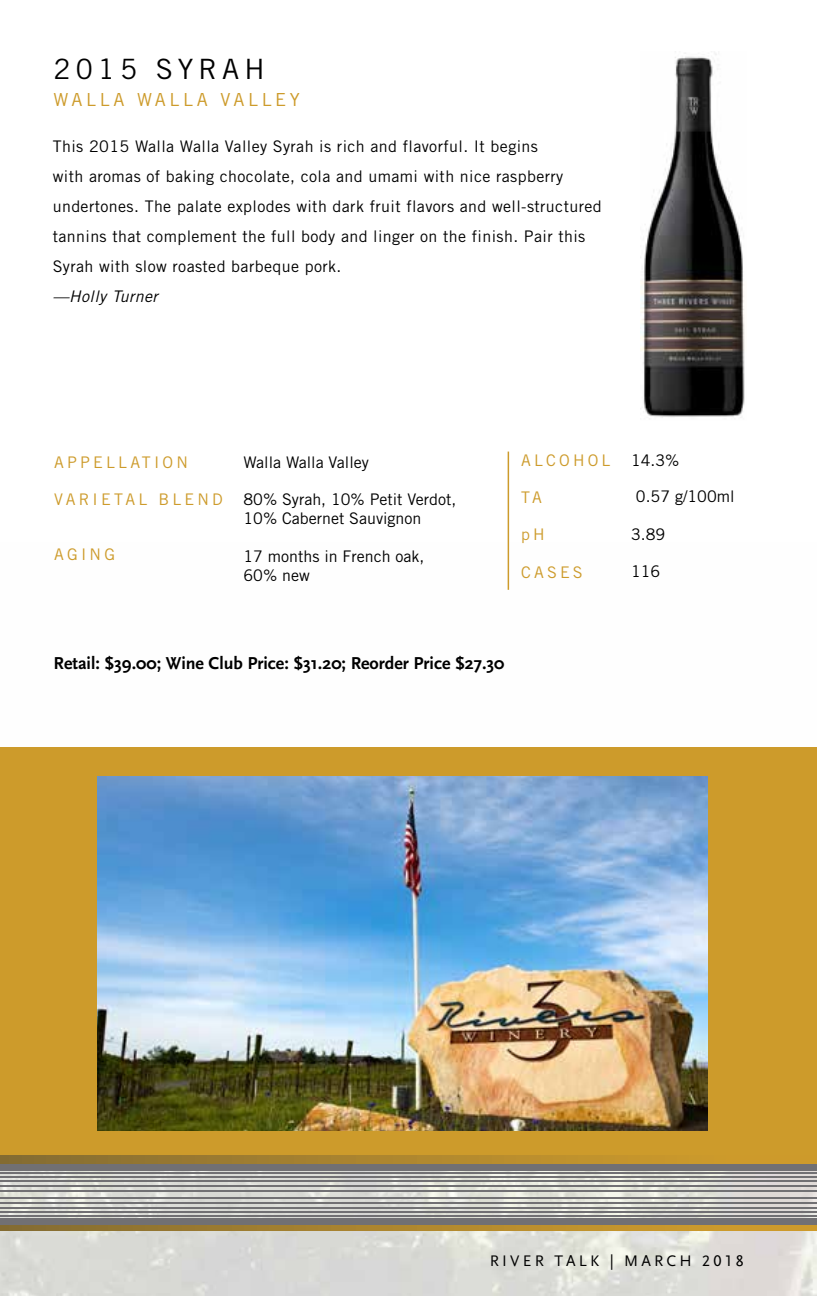
<style>
.page{position:relative;width:817px;height:1296px;background:#fff}
.page>*{position:absolute;margin:0;border:0;box-sizing:border-box;transform-origin:0 0}
.t1{font:28px "Trade Gothic LT Std";letter-spacing:.18em;color:#000}
.t2{font:700 18px "Scala Sans";color:#000}
.t3{font:18px "Trade Gothic LT Std";letter-spacing:.2em;color:#cd9b2b}
.t4{font:16px/30px "Trade Gothic LT Std";letter-spacing:.025em;color:#000}
.t5{font:16px/19.2px "Trade Gothic LT Std";color:#000}
.t6{font:16px "Trade Gothic LT Std";letter-spacing:.2em;color:#cd9b2b}
.t7{font:16px "Scala Sans LF Caps";letter-spacing:.2em;color:#000}
.t8{font:italic 16px "Trade Gothic LT Std";letter-spacing:.025em;color:#000}
</style>
<div class="page">
<img style="left:686px;top:747px;width:130px;height:549px">
<div style="left:0;top:748px;width:816px;height:418px;background:#cd9b2b"></div>
<hr style="left:0;top:1163px;width:816px;height:2px;background:#717073">
<hr style="left:0;top:1165px;width:816px;height:1px;background:#717073">
<hr style="left:0;top:1167px;width:816px;height:1px;background:#717073">
<hr style="left:0;top:1170px;width:816px;height:1px;background:#717073">
<hr style="left:0;top:1173px;width:816px;height:1px;background:#717073">
<hr style="left:0;top:1176px;width:816px;height:2px;background:#717073">
<hr style="left:0;top:1181px;width:816px;height:1px;background:#717073">
<hr style="left:0;top:1185px;width:816px;height:2px;background:#717073">
<hr style="left:0;top:1190px;width:816px;height:2px;background:#717073">
<hr style="left:0;top:1224px;width:816px;height:2px;background:#717073">
<hr style="left:0;top:1223px;width:816px;height:1px;background:#717073">
<hr style="left:0;top:1221px;width:816px;height:1px;background:#717073">
<hr style="left:0;top:1218px;width:816px;height:1px;background:#717073">
<hr style="left:0;top:1215px;width:816px;height:1px;background:#717073">
<hr style="left:0;top:1211px;width:816px;height:2px;background:#717073">
<hr style="left:0;top:1207px;width:816px;height:1px;background:#717073">
<hr style="left:0;top:1203px;width:816px;height:1px;background:#717073">
<hr style="left:0;top:1197px;width:816px;height:2px;background:#717073">
<svg style="left:0;top:1156px;width:615px;height:7px;background:#a3802f"></svg>
<svg style="left:0;top:1226px;width:816px;height:5px;background:#ad862e"></svg>
<hr style="left:507px;top:452px;width:2px;height:138px;background:#cd9b2b">
<img style="left:640px;top:53px;width:105px;height:365px">
<img style="left:97px;top:776px;width:610px;height:355px">
<h1 class="t1" style="left:54px;top:52px;width:213px">2015 SYRAH</h1>
<p class="t3" style="left:54px;top:89px;width:248px">WALLA WALLA VALLEY</p>
<p class="t4" style="left:53px;top:131px;width:550px">This 2015 Walla Walla Valley Syrah is rich and flavorful. It begins<br>with aromas of baking chocolate, cola and umami with nice raspberry undertones. The palate explodes with dark fruit flavors and well-structured tannins that complement the full body and linger on the finish. Pair this Syrah with slow roasted barbeque pork.</p>
<p class="t8" style="left:53px;top:286px;width:107px">—Holly Turner</p>
<p class="t6" style="left:54px;top:453px;width:135px">APPELLATION</p>
<p class="t6" style="left:54px;top:490px;width:170px">VARIETAL BLEND</p>
<p class="t6" style="left:54px;top:545px;width:62px">AGING</p>
<p class="t5" style="left:243px;top:453px;width:127px">Walla Walla Valley</p>
<p class="t5" style="left:243px;top:490px;width:214px">80% Syrah, 10% Petit Verdot,<br>10% Cabernet Sauvignon</p>
<p class="t5" style="left:243px;top:546px;width:182px">17 months in French oak,<br>60% new</p>
<p class="t6" style="left:521px;top:451px;width:91px">ALCOHOL</p>
<p class="t6" style="left:521px;top:488px;width:22px">TA</p>
<p class="t6" style="left:521px;top:525px;width:25px">pH</p>
<p class="t6" style="left:521px;top:562px;width:63px">CASES</p>
<p class="t4" style="left:631px;top:445px;width:50px">14.3%</p>
<p class="t4" style="left:636px;top:482px;width:100px">0.57 g/100ml</p>
<p class="t4" style="left:631px;top:519px;width:36px">3.89</p>
<p class="t4" style="left:631px;top:556px;width:31px">116</p>
<p class="t2" style="left:54px;top:653px;width:452px">Retail: $39.00; Wine Club Price: $31.20; Reorder Price $27.30</p>
<p class="t7" style="left:489px;top:1252px;width:255px">RIVER TALK | MARCH 2018</p>
</div>
